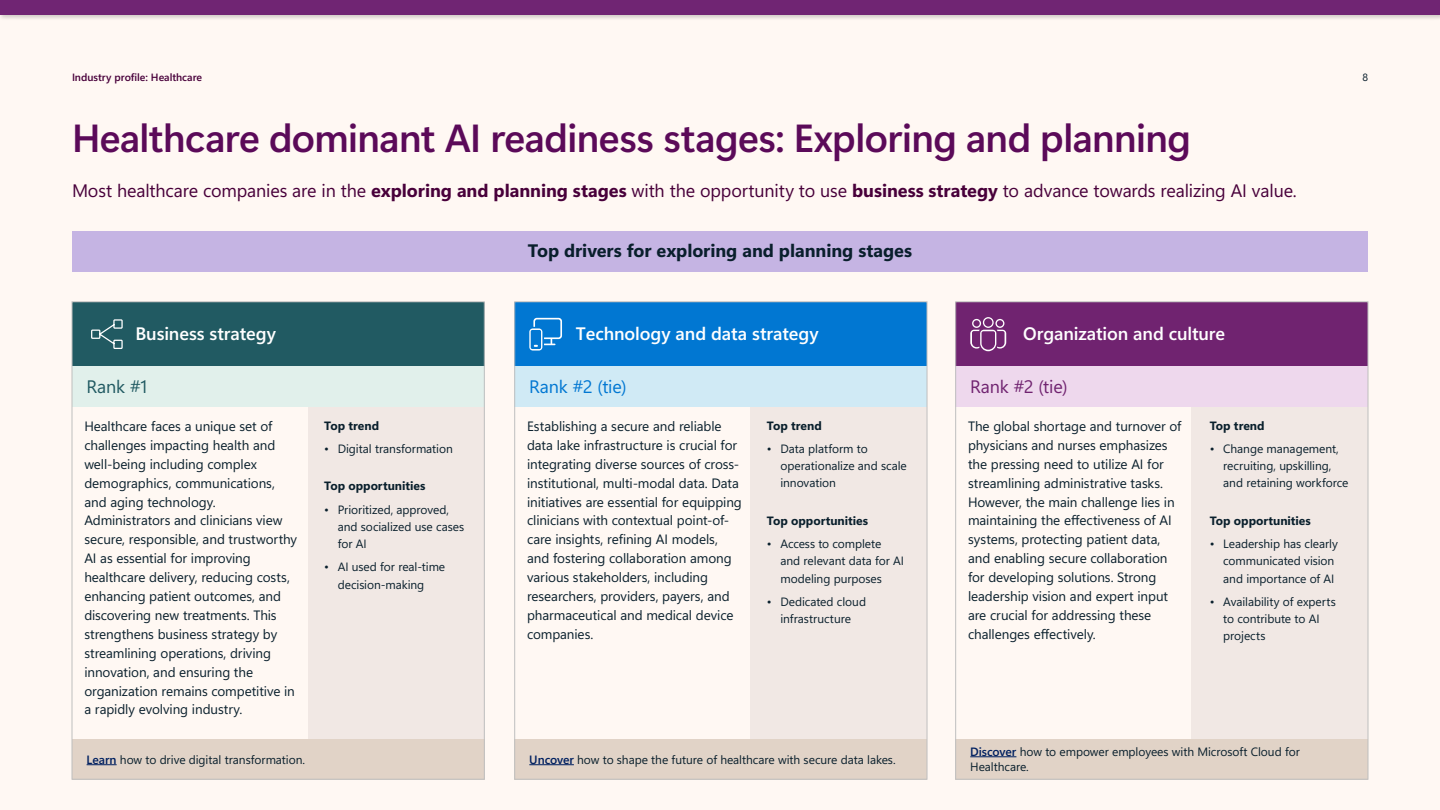
<style>
.page{position:relative;width:1440px;height:810px;background:#fff8f3}
.page>*{position:absolute;margin:0;border:0;box-sizing:border-box;transform-origin:0 0}
.Part_3_Title{font:39px "Segoe Sans 240000";letter-spacing:-.015em;color:#5b0a59}
.Part_3_Subtitle{font:18px "Segoe Sans a 8000";letter-spacing:-.01em;color:#48003a}
.Subheader_2{font:18px "Segoe Sans a 8000";letter-spacing:-.005em;color:#fff}
.Subheader{font:18px "Segoe Sans a 8000 2 bc 0000";color:#091f2c}
.Body_Copy{font:18px "Segoe Sans a 8000";letter-spacing:-.01em;color:#0177d2}
.Body_Copy-2{font:18px "Segoe Sans a 8000";letter-spacing:-.01em;color:#702370}
.Body_Copy-3{font:18px "Segoe Sans a 8000";color:#215a62}
.Body_Copy-4{font:13.5px/18.9px "Segoe Sans a 8000";letter-spacing:-.005em;color:#091f2c}
.Body_Copy-5{font:12px/17.2px "Segoe Sans a 8000";letter-spacing:-.005em;color:#091f2c}
.Body_Copy-6{font:12px "Segoe Sans a 8000 2 bc 0000";color:#091f2c}
.t1{font:10.5px "Segoe Sans a 8000";letter-spacing:-.005em;color:#48003a}
.t2{font:10.5px "Segoe Sans a 8000";color:#091f2c}
.s1{font-family:"Segoe Sans a 8000 2 bc 0000"}
.s2{color:#002060}
</style>
<div class="page">
<div style="left:515px;top:302px;width:412px;height:65px;background:#0177d2"></div>
<div style="left:515px;top:367px;width:412px;height:40px;background:#d0eaf5"></div>
<div style="left:751px;top:407px;width:176px;height:332px;background:#f1e8e4"></div>
<svg style="left:529px;top:318px;width:33px;height:33px"></svg>
<div style="left:956px;top:302px;width:412px;height:65px;background:#702370"></div>
<div style="left:956px;top:367px;width:412px;height:40px;background:#eed8ed"></div>
<div style="left:1192px;top:407px;width:176px;height:332px;background:#f1e8e4"></div>
<svg style="left:970px;top:317px;width:36px;height:34px"></svg>
<div style="left:72px;top:302px;width:412px;height:65px;background:#215a62"></div>
<div style="left:72px;top:367px;width:412px;height:40px;background:#e1f0eb"></div>
<div style="left:308px;top:407px;width:176px;height:332px;background:#f1e8e4"></div>
<svg style="left:91px;top:319px;width:32px;height:30px"></svg>
<div style="left:515px;top:739px;width:412px;height:41px;background:#e1d3c7"></div>
<hr style="left:529px;top:764px;width:45px;height:1px;background:#002060">
<div style="left:956px;top:739px;width:412px;height:41px;background:#e1d3c7"></div>
<hr style="left:970px;top:756px;width:46px;height:1px;background:#002060">
<div style="left:72px;top:739px;width:412px;height:41px;background:#e1d3c7"></div>
<hr style="left:87px;top:764px;width:30px;height:1px;background:#002060">
<div style="left:72px;top:231px;width:1296px;height:40px;background:#c5b4e3"></div>
<div style="left:0;top:0;width:1440px;height:21px;background:#000;opacity:.2"></div>
<div style="left:0;top:0;width:1440px;height:15px;background:#702573"></div>
<p class="t1" style="left:72px;top:70px;width:132px">Industry profile: Healthcare</p>
<h1 class="Part_3_Title" style="left:72px;top:110px;width:1120px">Healthcare dominant AI readiness stages: Exploring and planning</h1>
<h2 class="Part_3_Subtitle" style="left:72px;top:178px;width:1226px">Most healthcare companies are in the <span class="s1">exploring and planning stages</span> with the opportunity to use <span class="s1">business strategy</span> to advance towards realizing AI value.</h2>
<h2 class="Subheader" style="left:528px;top:238px;width:386px">Top drivers for exploring and planning stages</h2>
<p class="t2" style="left:1362px;top:70px;width:7px">8</p>
<h2 class="Subheader_2" style="left:135px;top:321px;width:142px">Business strategy</h2>
<p class="Body_Copy-3" style="left:87px;top:374px;width:63px">Rank #1</p>
<h2 class="Subheader_2" style="left:576px;top:321px;width:244px">Technology and data strategy</h2>
<p class="Body_Copy" style="left:529px;top:374px;width:99px">Rank #2 (tie)</p>
<h2 class="Subheader_2" style="left:1023px;top:321px;width:203px">Organization and culture</h2>
<p class="Body_Copy-2" style="left:970px;top:374px;width:99px">Rank #2 (tie)</p>
<p class="Body_Copy-4" style="left:84px;top:416px;width:214px">Healthcare faces a unique set of challenges impacting health and well-being including complex demographics, communications, and aging technology.<br>Administrators and clinicians view secure, responsible, and trustworthy AI as essential for improving healthcare delivery, reducing costs, enhancing patient outcomes, and discovering new treatments. This strengthens business strategy by streamlining operations, driving innovation, and ensuring the organization remains competitive in a rapidly evolving industry.</p>
<p class="Body_Copy-6" style="left:324px;top:417px;width:56px">Top trend</p>
<p class="Body_Copy-5" style="left:324px;top:440px;width:130px">• Digital transformation</p>
<p class="Body_Copy-6" style="left:324px;top:477px;width:103px">Top opportunities</p>
<p class="Body_Copy-5" style="left:338px;top:500px;width:128px;text-indent:-14px">• Prioritized, approved, and socialized use cases for AI</p>
<p class="Body_Copy-5" style="left:338px;top:558px;width:109px;text-indent:-14px">• AI used for real-time decision-making</p>
<p class="Body_Copy-4" style="left:527px;top:416px;width:216px">Establishing a secure and reliable data lake infrastructure is crucial for integrating diverse sources of cross&shy;institutional, multi-modal data. Data initiatives are essential for equipping clinicians with contextual point-of&shy;care insights, refining AI models, and fostering collaboration among various stakeholders, including researchers, providers, payers, and pharmaceutical and medical device companies.</p>
<p class="Body_Copy-6" style="left:767px;top:417px;width:56px">Top trend</p>
<p class="Body_Copy-5" style="left:780px;top:440px;width:128px;text-indent:-14px">• Data platform to operationalize and scale innovation</p>
<p class="Body_Copy-6" style="left:767px;top:512px;width:103px">Top opportunities</p>
<p class="Body_Copy-5" style="left:780px;top:535px;width:125px;text-indent:-14px">• Access to complete and relevant data for AI modeling purposes</p>
<p class="Body_Copy-5" style="left:767px;top:593px;width:101px;text-align:center">• Dedicated cloud infrastructure</p>
<p class="Body_Copy-4" style="left:968px;top:416px;width:215px">The global shortage and turnover of physicians and nurses emphasizes the pressing need to utilize AI for streamlining administrative tasks.<br>However, the main challenge lies in maintaining the effectiveness of AI systems, protecting patient data, and enabling secure collaboration for developing solutions. Strong leadership vision and expert input are crucial for addressing these challenges effectively.</p>
<p class="Body_Copy-6" style="left:1210px;top:417px;width:56px">Top trend</p>
<p class="Body_Copy-5" style="left:1223px;top:440px;width:126px;text-indent:-14px">• Change management, recruiting, upskilling, and retaining workforce</p>
<p class="Body_Copy-6" style="left:1210px;top:512px;width:103px">Top opportunities</p>
<p class="Body_Copy-5" style="left:1223px;top:535px;width:116px;text-indent:-14px">• Leadership has clearly communicated vision and importance of AI</p>
<p class="Body_Copy-5" style="left:1223px;top:593px;width:114px;text-indent:-14px">• Availability of experts to contribute to AI projects</p>
<p class="Body_Copy-5" style="left:87px;top:751px;width:220px"><span class="s2">Learn</span> how to drive digital transformation.</p>
<p class="Body_Copy-5" style="left:529px;top:751px;width:368px"><span class="s2">Uncover</span> how to shape the future of healthcare with secure data lakes.</p>
<p class="Body_Copy-5" style="left:970px;top:744px;width:331px;line-height:15px"><span class="s2">Discover</span> how to empower employees with Microsoft Cloud for<br>Healthcare.</p>
</div>
